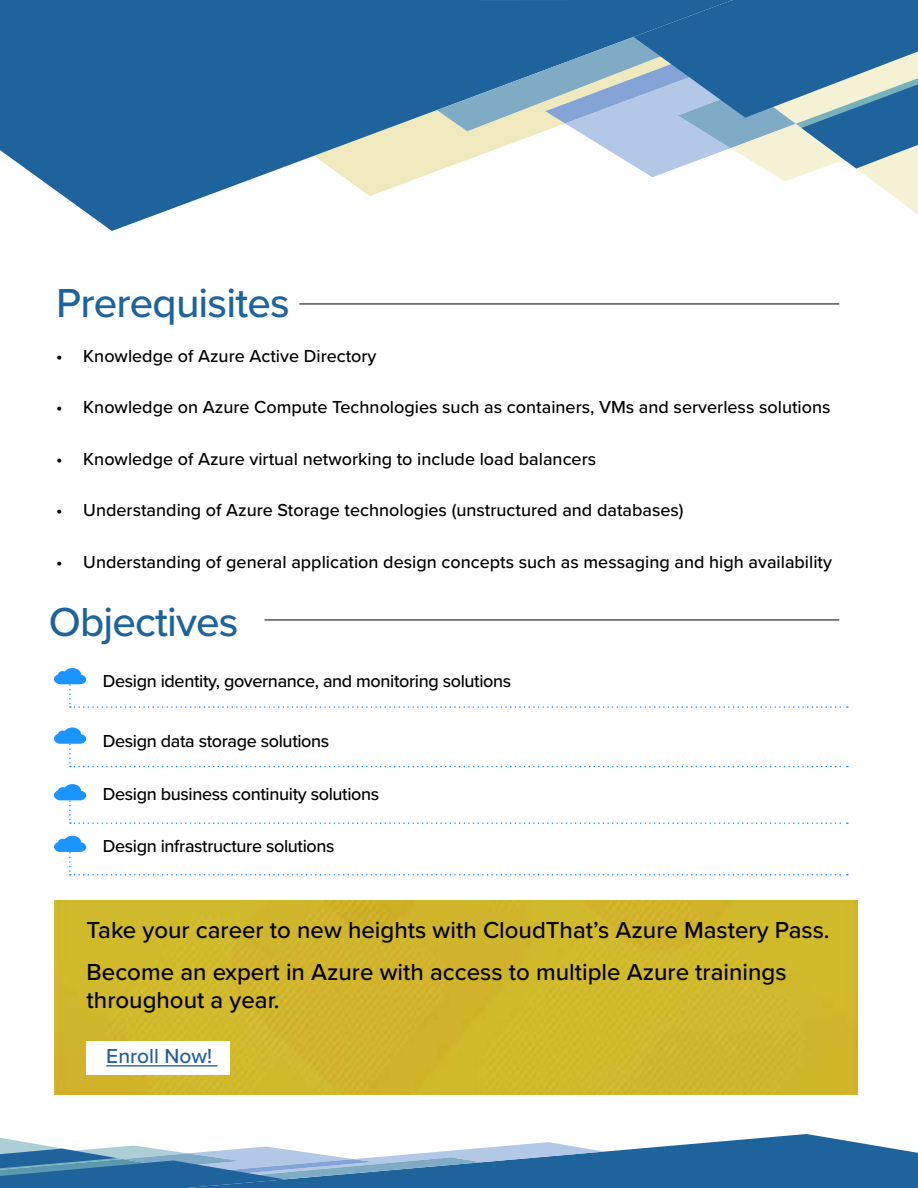
<style>
.page{position:relative;width:918px;height:1188px;background:#fff}
.page>*{position:absolute;margin:0;border:0;box-sizing:border-box;transform-origin:0 0}
.t1{font:500 42px "Proxima Nova";letter-spacing:-.02em;color:#1f639d}
.t2{font:500 24px/42px "Proxima Nova";color:#000}
.t3{font:500 21px "Proxima Nova";color:#215e9e}
.t4{font:500 18px "Proxima Nova";color:#000}
.t5{font:500 18px "Proxima Nova";letter-spacing:-.02em;color:#000}
</style>
<div class="page">
<svg style="left:0;top:1134px;width:918px;height:54px"></svg>
<svg style="left:54px;top:668px;width:794px;height:40px"></svg>
<svg style="left:54px;top:784px;width:794px;height:40px"></svg>
<svg style="left:54px;top:836px;width:794px;height:40px"></svg>
<svg style="left:54px;top:727px;width:794px;height:40px"></svg>
<hr style="left:299px;top:304px;width:540px;height:1px;background:#000">
<hr style="left:265px;top:620px;width:574px;height:1px;background:#000">
<svg style="left:0;top:0;width:437px;height:231px;fill:#1f639d"></svg>
<svg style="left:314px;top:45px;width:123px;height:151px;background:#779db1"></svg>
<svg style="left:437px;top:0;width:481px;height:215px"></svg>
<div style="left:54px;top:900px;width:803px;height:195px;background:#d0b82b"></div>
<div style="left:86px;top:1041px;width:143px;height:33px;background:#fff"></div>
<hr style="left:106px;top:1065px;width:111px;height:1px;background:#215e9e">
<h1 class="t1" style="left:56px;top:271px;width:235px">Prerequisites</h1>
<p class="t4" style="left:56px;top:342px;width:322px">• Knowledge of Azure Active Directory</p>
<p class="t4" style="left:56px;top:394px;width:776px">• Knowledge on Azure Compute Technologies such as containers, VMs and serverless solutions</p>
<p class="t4" style="left:56px;top:445px;width:541px">• Knowledge of Azure virtual networking to include load balancers</p>
<p class="t4" style="left:56px;top:497px;width:629px">• Understanding of Azure Storage technologies (unstructured and databases)</p>
<p class="t4" style="left:56px;top:549px;width:777px">• Understanding of general application design concepts such as messaging and high availability</p>
<h1 class="t1" style="left:49px;top:591px;width:191px">Objectives</h1>
<p class="t5" style="left:103px;top:668px;width:410px">Design identity, governance, and monitoring solutions</p>
<p class="t5" style="left:103px;top:727px;width:228px">Design data storage solutions</p>
<p class="t5" style="left:103px;top:781px;width:278px">Design business continuity solutions</p>
<p class="t5" style="left:103px;top:833px;width:233px">Design infrastructure solutions</p>
<h2 class="t2" style="left:87px;top:908px;width:745px">Take your career to new heights with CloudThat’s Azure Mastery Pass.<br>Become an expert in Azure with access to multiple Azure trainings</h2>
<h2 class="t2" style="left:87px;top:979px;width:194px">throughout a year.</h2>
<p class="t3" style="left:106px;top:1040px;width:107px">Enroll Now!</p>
</div>
